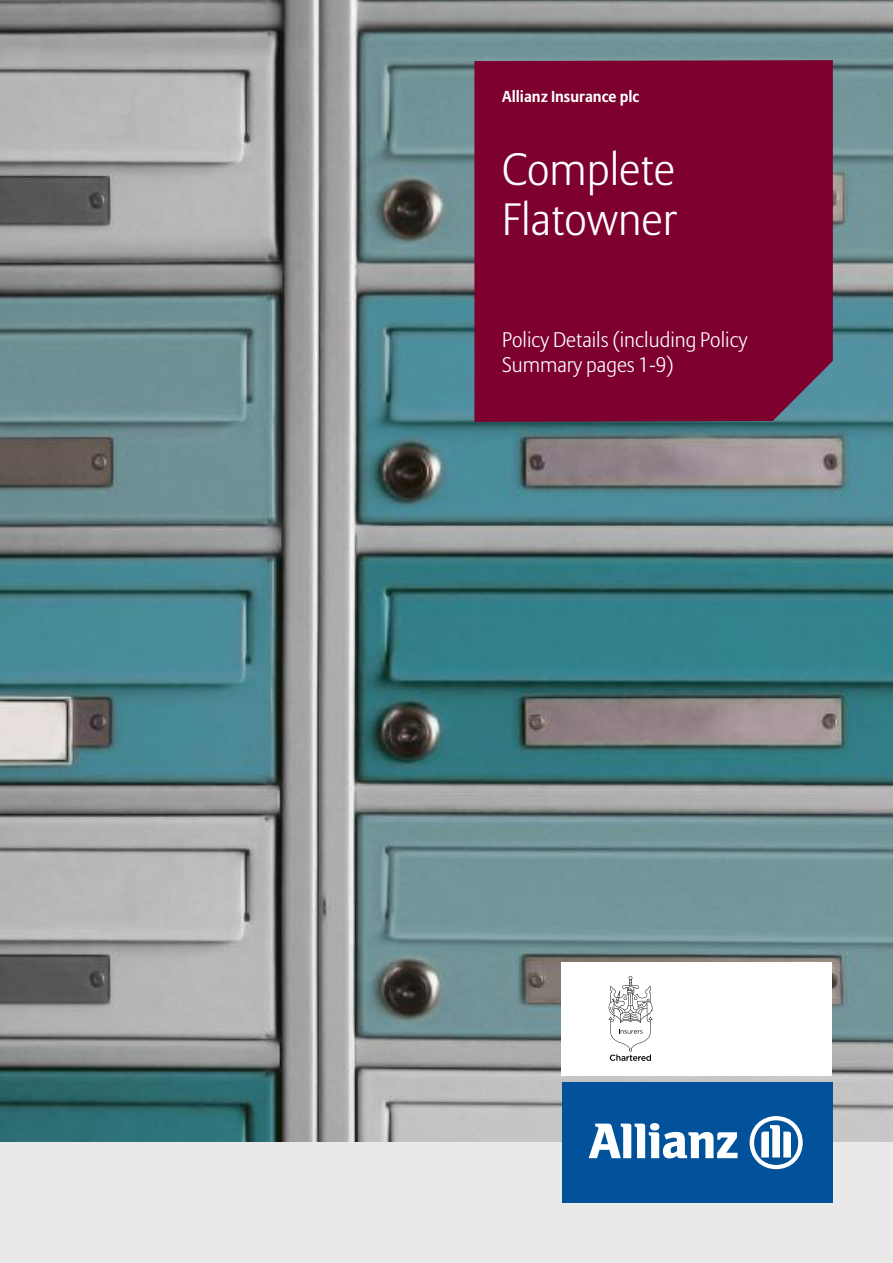
<style>
.page{position:relative;width:893px;height:1263px;background:#fff}
.page>*{position:absolute;margin:0;border:0;box-sizing:border-box;transform-origin:0 0}
.t1{font:300 45px/49.5px "Allianz Sans";color:#fff}
.t2{font:300 21px/25.2px "Allianz Sans";color:#fff}
.t3{font:700 15.75px "Allianz Sans";color:#fff}
</style>
<div class="page">
<img style="left:0;top:0;width:893px;height:1142px">
<div style="left:0;top:1142px;width:893px;height:121px;background:#e9e9e9"></div>
<div style="left:562px;top:1082px;width:270px;height:121px;background:#01529a"></div>
<svg style="left:589px;top:1123px;width:148px;height:35px"></svg>
<svg style="left:750px;top:1116px;width:53px;height:53px"></svg>
<div style="left:474px;top:60px;width:359px;height:362px;background:#7d002e"></div>
<div style="left:561px;top:962px;width:270px;height:114px;background:#fff"></div>
<svg style="left:609px;top:976px;width:43px;height:85px"></svg>
<p class="t3" style="left:502px;top:91px;width:139px">Allianz Insurance plc</p>
<h1 class="t1" style="left:502px;top:148px;width:176px">Complete<br>Flatowner</h1>
<p class="t2" style="left:502px;top:329px;width:247px">Policy Details (including Policy<br>Summary pages 1-9)</p>
</div>
